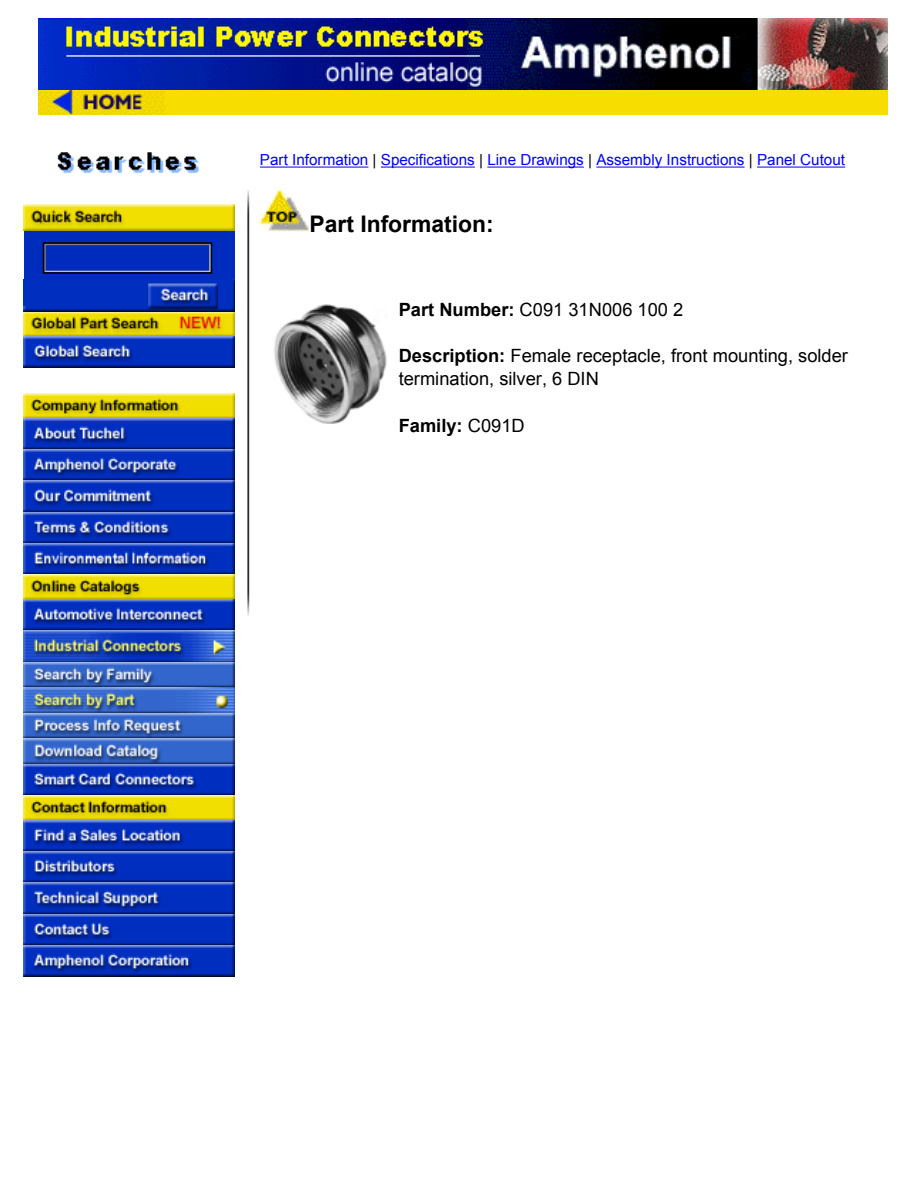
<style>
.page{position:relative;width:918px;height:1188px;background:#fff}
.page>*{position:absolute;margin:0;border:0;box-sizing:border-box;transform-origin:0 0}
.t1{font:700 22.8px "Arial";color:#000}
.t2{font:18.3px/22.5px "Arial";color:#000}
.t3{font:700 18.3px "Arial";color:#000}
.t4{font:15.3px "Arial";color:#00f}
.s1{color:#000}
.s2{font-weight:700}
.s3{font-weight:400}
</style>
<div class="page">
<div style="left:24px;top:230px;width:210px;height:12px;background:#002cbd"></div>
<div style="left:24px;top:242px;width:210px;height:34px;background:#002cbd"></div>
<hr style="left:24px;top:276px;width:210px;height:4px;background:#002cbd">
<img style="left:38px;top:18px;width:849px;height:96px">
<img style="left:57px;top:152px;width:142px;height:21px">
<hr style="left:260px;top:167px;width:108px;height:1px;background:#00f">
<hr style="left:381px;top:167px;width:94px;height:1px;background:#00f">
<hr style="left:487px;top:167px;width:97px;height:1px;background:#00f">
<hr style="left:596px;top:167px;width:149px;height:1px;background:#00f">
<hr style="left:757px;top:167px;width:88px;height:1px;background:#00f">
<img style="left:24px;top:205px;width:210px;height:25px">
<img style="left:24px;top:280px;width:210px;height:88px">
<img style="left:24px;top:393px;width:210px;height:583px">
<img style="left:247px;top:191px;width:3px;height:424px">
<img style="left:260px;top:191px;width:50px;height:41px">
<img style="left:274px;top:304px;width:113px;height:120px">
<svg style="left:46px;top:245px;width:163px;height:26px"></svg>
<div style="left:43px;top:242px;width:169px;height:32px;border:2px solid #000"></div>
<p class="t4" style="left:260px;top:149px;width:587px">Part Information <span class="s1">|</span> Specifications <span class="s1">|</span> Line Drawings <span class="s1">|</span> Assembly Instructions <span class="s1">|</span> Panel Cutout</p>
<p class="t1" style="left:310px;top:209px;width:186px">Part Information:</p>
<p class="t2" style="left:399px;top:298px;width:286px"><span class="s2">Part Number:</span> C091 31N006 100 2</p>
<p class="t2" style="left:399px;top:345px;width:451px"><span class="s2">Description:</span> Female receptacle, front mounting, solder termination, silver, 6 DIN</p>
<p class="t3" style="left:399px;top:413px;width:128px">Family: <span class="s3">C091D</span></p>
</div>
